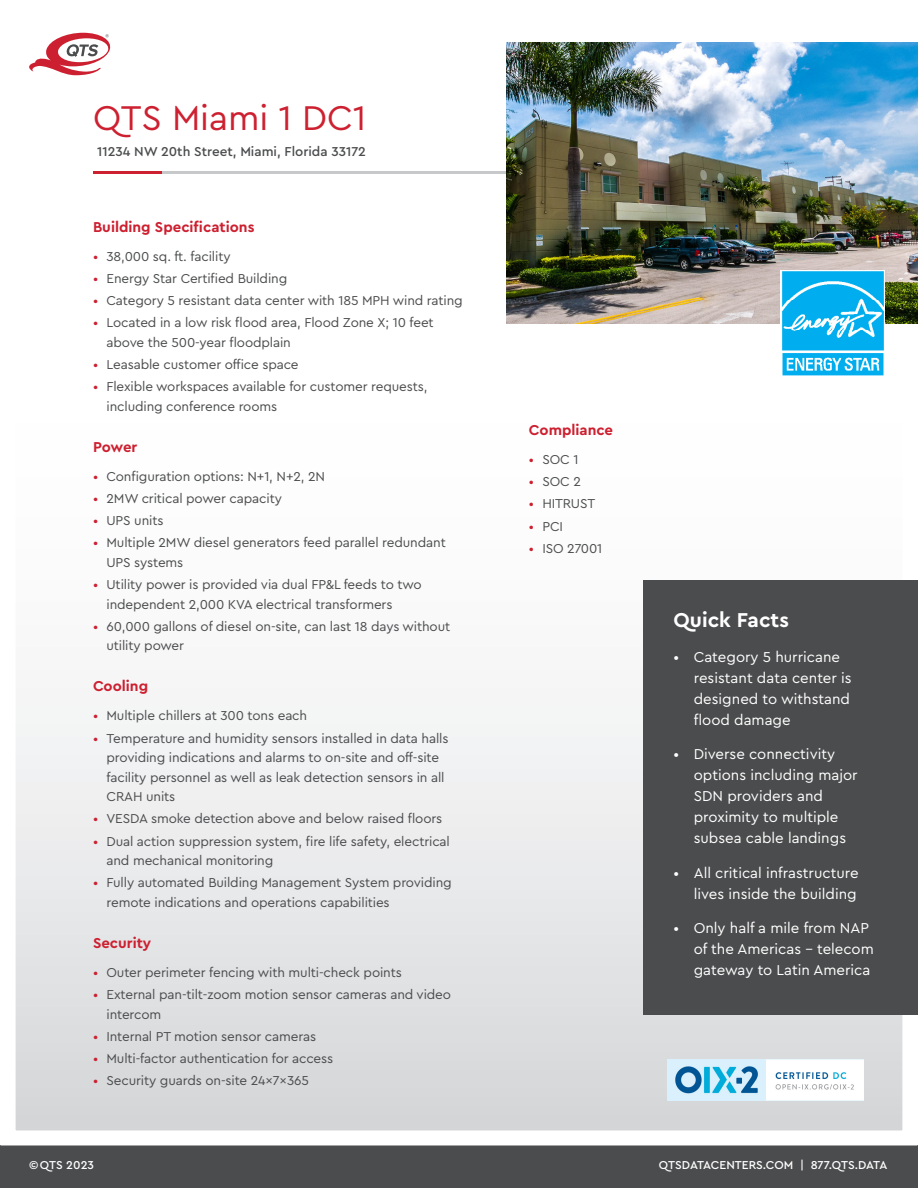
<style>
.page{position:relative;width:918px;height:1188px;background:#fff}
.page>*{position:absolute;margin:0;border:0;box-sizing:border-box;transform-origin:0 0}
.Facility_Header{font:36px "Cera Pro";color:#cd2030}
.t1{font:700 21px "Cera Pro";color:#fff}
.t2{font:15px/21px "Cera Pro";color:#fff}
.Category{font:700 15px "Cera Pro";color:#cd2030}
.t3{font:13.5px/19.5px "Cera Pro";letter-spacing:-.01em;color:#4b4c4d}
.Facility_Address{font:500 13.5px "Cera Pro";color:#4b4c4d}
.t4{font:500 12px "Cera Pro";color:#fff}
.s1{color:#cd2030}
</style>
<div class="page">
<div style="left:0;top:1145px;width:918px;height:43px;background:#4b4c4d"></div>
<div style="left:8px;top:8px;width:902px;height:1130px;background:linear-gradient(to bottom,#fff,#e0e1e3)"></div>
<svg style="left:29px;top:33px;width:84px;height:42px"></svg>
<hr style="left:93px;top:171px;width:823px;height:3px;background:#c7c8ca">
<hr style="left:93px;top:171px;width:69px;height:3px;background:#cd2030">
<img style="left:506px;top:43px;width:412px;height:281px">
<div style="left:644px;top:580px;width:274px;height:435px;background:#4b4c4d"></div>
<img style="left:780px;top:270px;width:105px;height:107px">
<img style="left:667px;top:1060px;width:197px;height:41px">
<p class="Facility_Header" style="left:93px;top:94px;width:275px">QTS Miami 1 DC1</p>
<p class="Facility_Address" style="left:97px;top:143px;width:270px">11234 NW 20th Street, Miami, Florida 33172</p>
<p class="Category" style="left:93px;top:217px;width:163px">Building Specifications</p>
<p class="t3" style="left:93px;top:246px;width:139px"><span class="s1">•</span> 38,000 sq. ft. facility</p>
<p class="t3" style="left:93px;top:268px;width:196px"><span class="s1">•</span> Energy Star Certified Building</p>
<p class="t3" style="left:93px;top:290px;width:371px"><span class="s1">•</span> Category 5 resistant data center with 185 MPH wind rating</p>
<p class="t3" style="left:106px;top:312px;width:329px;text-indent:-14px"><span class="s1">•</span> Located in a low risk flood area, Flood Zone X; 10 feet above the 500-year floodplain</p>
<p class="t3" style="left:93px;top:354px;width:207px"><span class="s1">•</span> Leasable customer office space</p>
<p class="t3" style="left:106px;top:376px;width:323px;text-indent:-14px"><span class="s1">•</span> Flexible workspaces available for customer requests, including conference rooms</p>
<p class="Category" style="left:93px;top:437px;width:46px">Power</p>
<p class="t3" style="left:93px;top:466px;width:234px"><span class="s1">•</span> Configuration options: N+1, N+2, 2N</p>
<p class="t3" style="left:93px;top:488px;width:190px"><span class="s1">•</span> 2MW critical power capacity</p>
<p class="t3" style="left:93px;top:510px;width:72px"><span class="s1">•</span> UPS units</p>
<p class="t3" style="left:106px;top:532px;width:341px;text-indent:-14px"><span class="s1">•</span> Multiple 2MW diesel generators feed parallel redundant<br>UPS systems</p>
<p class="t3" style="left:106px;top:574px;width:317px;text-indent:-14px"><span class="s1">•</span> Utility power is provided via dual FP&amp;L feeds to two independent 2,000 KVA electrical transformers</p>
<p class="t3" style="left:106px;top:616px;width:345px;text-indent:-14px"><span class="s1">•</span> 60,000 gallons of diesel on-site, can last 18 days without utility power</p>
<p class="Category" style="left:93px;top:676px;width:57px">Cooling</p>
<p class="t3" style="left:93px;top:706px;width:216px"><span class="s1">•</span> Multiple chillers at 300 tons each</p>
<p class="t3" style="left:106px;top:728px;width:344px;text-indent:-14px"><span class="s1">•</span> Temperature and humidity sensors installed in data halls providing indications and alarms to on-site and off-site facility personnel as well as leak detection sensors in all CRAH units</p>
<p class="t3" style="left:93px;top:808px;width:351px"><span class="s1">•</span> VESDA smoke detection above and below raised floors</p>
<p class="t3" style="left:106px;top:831px;width:345px;text-indent:-14px"><span class="s1">•</span> Dual action suppression system, fire life safety, electrical and mechanical monitoring</p>
<p class="t3" style="left:106px;top:872px;width:347px;text-indent:-14px"><span class="s1">•</span> Fully automated Building Management System providing remote indications and operations capabilities</p>
<p class="Category" style="left:93px;top:933px;width:60px">Security</p>
<p class="t3" style="left:93px;top:962px;width:310px"><span class="s1">•</span> Outer perimeter fencing with multi-check points</p>
<p class="t3" style="left:106px;top:984px;width:346px;text-indent:-14px"><span class="s1">•</span> External pan-tilt-zoom motion sensor cameras and video intercom</p>
<p class="t3" style="left:93px;top:1026px;width:225px"><span class="s1">•</span> Internal PT motion sensor cameras</p>
<p class="t3" style="left:93px;top:1048px;width:242px"><span class="s1">•</span> Multi-factor authentication for access</p>
<p class="t3" style="left:93px;top:1070px;width:217px"><span class="s1">•</span> Security guards on-site 24x7x365</p>
<p class="Category" style="left:529px;top:420px;width:86px">Compliance</p>
<p class="t3" style="left:529px;top:449px;width:51px"><span class="s1">•</span> SOC 1</p>
<p class="t3" style="left:529px;top:471px;width:54px"><span class="s1">•</span> SOC 2</p>
<p class="t3" style="left:529px;top:494px;width:68px"><span class="s1">•</span> HITRUST</p>
<p class="t3" style="left:529px;top:516px;width:36px"><span class="s1">•</span> PCI</p>
<p class="t3" style="left:529px;top:538px;width:75px"><span class="s1">•</span> ISO 27001</p>
<p class="t1" style="left:674px;top:606px;width:117px">Quick Facts</p>
<p class="t2" style="left:694px;top:646px;width:159px;text-indent:-20px">• Category 5 hurricane resistant data center is designed to withstand flood damage</p>
<p class="t2" style="left:694px;top:743px;width:165px;text-indent:-20px">• Diverse connectivity options including major<br>SDN providers and proximity to multiple subsea cable landings</p>
<p class="t2" style="left:674px;top:862px;width:187px;text-align:right">• All critical infrastructure lives inside the building</p>
<p class="t2" style="left:694px;top:917px;width:182px;text-indent:-20px">• Only half a mile from NAP of the Americas – telecom gateway to Latin America</p>
<p class="t4" style="left:29px;top:1157px;width:66px">©QTS 2023</p>
<p class="t4" style="left:659px;top:1157px;width:230px">QTSDATACENTERS.COM | 877.QTS.DATA</p>
</div>
